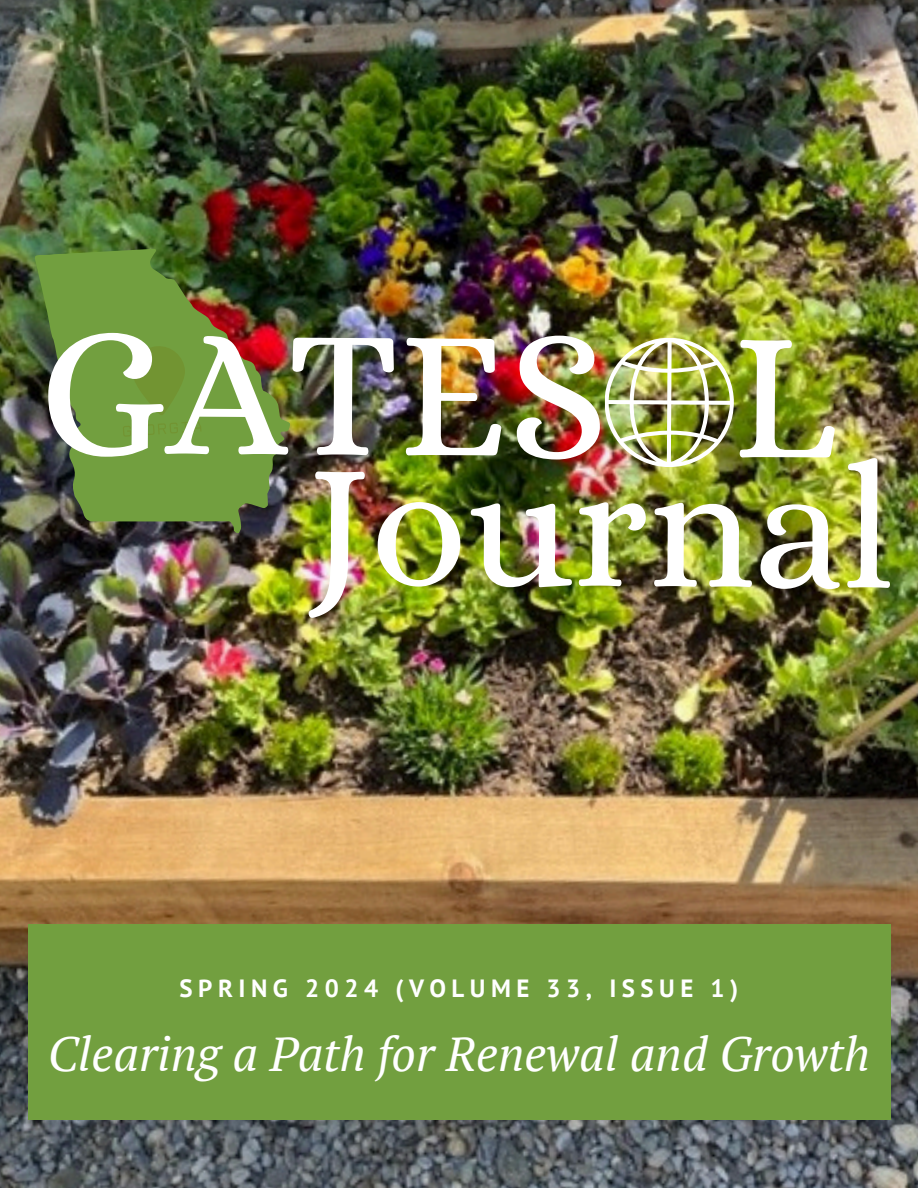
<style>
.page{position:relative;width:918px;height:1188px;background:#fff}
.page>*{position:absolute;margin:0;border:0;box-sizing:border-box;transform-origin:0 0}
.t1{font:184.65px "Alice";letter-spacing:-.005em;color:#fff}
.t2{font:177.3px "Alice";letter-spacing:-.005em;color:#fff}
.t3{font:italic 48px "PT Serif";color:#fff}
.t4{font:700 24.9px "PT Sans";letter-spacing:.22em;color:#fff}
</style>
<div class="page">
<img style="left:0;top:0;width:918px;height:1188px">
<img style="left:34px;top:239px;width:263px;height:307px">
<svg style="left:118px;top:344px;width:84px;height:93px;background:#729b3a"></svg>
<img style="left:604px;top:337px;width:130px;height:130px">
<div style="left:28px;top:924px;width:862px;height:196px;background:#729f3f"></div>
<p class="t1" style="left:39px;top:287px;width:801px">GATES L</p>
<h1 class="t2" style="left:306px;top:424px;width:590px">Journal</h1>
<h2 class="t4" style="left:180px;top:972px;width:560px">SPRING 2024 (VOLUME 33, ISSUE 1)</h2>
<p class="t3" style="left:48px;top:1021px;width:824px">Clearing a Path for Renewal and Growth</p>
</div>
